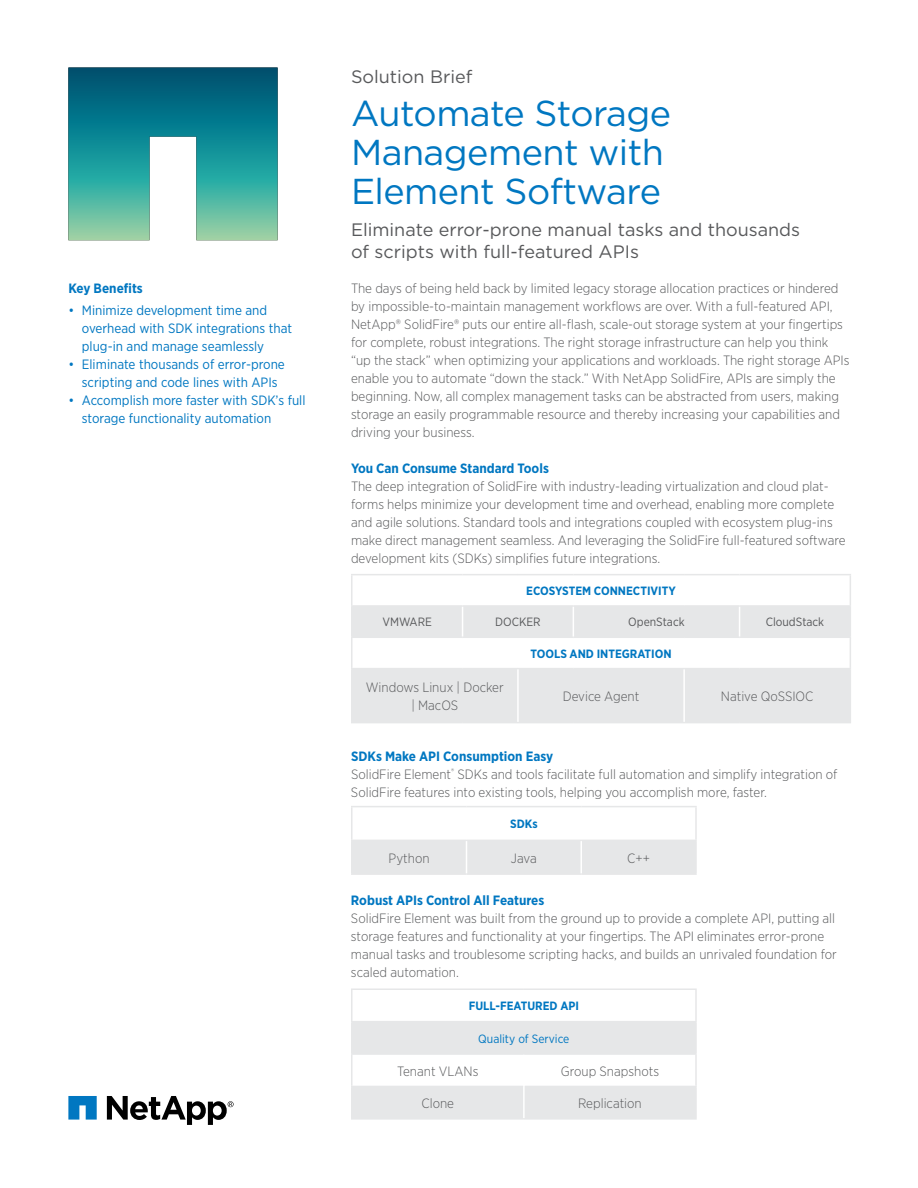
<style>
.page{position:relative;width:918px;height:1188px;background:#fff}
.page>*{position:absolute;margin:0;border:0;box-sizing:border-box;transform-origin:0 0}
.t1{font:36px/39px "Gotham";letter-spacing:-.015em;color:#0077c1}
.t2{font:18px/22.5px "Gotham";color:#58595b}
.t3{font:300 13.5px/18px "Gotham Narrow";color:#58595b}
.t4{font:13.5px/18px "Gotham Narrow";color:#0077c1}
.t5{font:700 13.5px "Gotham Narrow";color:#0077c1}
.t6{font:700 12px "Gotham Narrow";color:#0077c1}
.t7{font:12px "Gotham Narrow";color:#58595b}
.t8{font:12px "Gotham Narrow";color:#0077c1}
.s1{font-weight:700;color:#0077c1}
</style>
<div class="page">
<svg style="left:68px;top:1096px;width:29px;height:24px"></svg>
<svg style="left:107px;top:1096px;width:127px;height:29px"></svg>
<svg style="left:68px;top:68px;width:210px;height:172px;background:#419c9f"></svg>
<svg style="left:352px;top:607px;width:498px;height:115px;fill:#e6e7e8"></svg>
<hr style="left:351px;top:574px;width:112px;height:1px;background:#e6e7e8">
<hr style="left:351px;top:575px;width:1px;height:30px;background:#e6e7e8">
<hr style="left:463px;top:574px;width:55px;height:1px;background:#e6e7e8">
<hr style="left:518px;top:574px;width:55px;height:1px;background:#e6e7e8">
<hr style="left:573px;top:574px;width:111px;height:1px;background:#e6e7e8">
<hr style="left:684px;top:574px;width:56px;height:1px;background:#e6e7e8">
<hr style="left:740px;top:574px;width:111px;height:1px;background:#e6e7e8">
<hr style="left:850px;top:575px;width:1px;height:30px;background:#e6e7e8">
<hr style="left:351px;top:605px;width:112px;height:2px;background:#e6e7e8">
<hr style="left:351px;top:607px;width:1px;height:30px;background:#e6e7e8">
<hr style="left:463px;top:605px;width:55px;height:2px;background:#e6e7e8">
<hr style="left:518px;top:605px;width:55px;height:2px;background:#e6e7e8">
<hr style="left:573px;top:605px;width:111px;height:2px;background:#e6e7e8">
<hr style="left:684px;top:605px;width:56px;height:2px;background:#e6e7e8">
<hr style="left:740px;top:605px;width:111px;height:2px;background:#e6e7e8">
<hr style="left:850px;top:607px;width:1px;height:30px;background:#e6e7e8">
<hr style="left:351px;top:637px;width:112px;height:1px;background:#e6e7e8">
<hr style="left:351px;top:638px;width:1px;height:30px;background:#e6e7e8">
<hr style="left:463px;top:637px;width:55px;height:1px;background:#e6e7e8">
<hr style="left:518px;top:637px;width:55px;height:1px;background:#e6e7e8">
<hr style="left:573px;top:637px;width:111px;height:1px;background:#e6e7e8">
<hr style="left:684px;top:637px;width:56px;height:1px;background:#e6e7e8">
<hr style="left:740px;top:637px;width:111px;height:1px;background:#e6e7e8">
<hr style="left:850px;top:638px;width:1px;height:30px;background:#e6e7e8">
<hr style="left:351px;top:668px;width:112px;height:1px;background:#e6e7e8">
<hr style="left:351px;top:669px;width:1px;height:53px;background:#e6e7e8">
<hr style="left:463px;top:668px;width:55px;height:1px;background:#e6e7e8">
<hr style="left:518px;top:668px;width:55px;height:1px;background:#e6e7e8">
<hr style="left:573px;top:668px;width:111px;height:1px;background:#e6e7e8">
<hr style="left:684px;top:668px;width:56px;height:1px;background:#e6e7e8">
<hr style="left:740px;top:668px;width:111px;height:1px;background:#e6e7e8">
<hr style="left:850px;top:669px;width:1px;height:53px;background:#e6e7e8">
<hr style="left:351px;top:722px;width:112px;height:1px;background:#e6e7e8">
<hr style="left:463px;top:722px;width:55px;height:1px;background:#e6e7e8">
<hr style="left:518px;top:722px;width:55px;height:1px;background:#e6e7e8">
<hr style="left:573px;top:722px;width:111px;height:1px;background:#e6e7e8">
<hr style="left:684px;top:722px;width:56px;height:1px;background:#e6e7e8">
<hr style="left:740px;top:722px;width:111px;height:1px;background:#e6e7e8">
<hr style="left:462px;top:607px;width:1px;height:30px;background:#fff">
<hr style="left:573px;top:607px;width:1px;height:30px;background:#fff">
<hr style="left:739px;top:607px;width:1px;height:30px;background:#fff">
<hr style="left:517px;top:669px;width:2px;height:53px;background:#fff">
<hr style="left:683px;top:669px;width:2px;height:53px;background:#fff">
<div style="left:352px;top:841px;width:343px;height:32px;background:#e6e7e8"></div>
<hr style="left:351px;top:806px;width:115px;height:1px;background:#e6e7e8">
<hr style="left:351px;top:807px;width:1px;height:33px;background:#e6e7e8">
<hr style="left:466px;top:806px;width:115px;height:1px;background:#e6e7e8">
<hr style="left:581px;top:806px;width:116px;height:1px;background:#e6e7e8">
<hr style="left:695px;top:807px;width:2px;height:33px;background:#e6e7e8">
<hr style="left:351px;top:840px;width:115px;height:1px;background:#e6e7e8">
<hr style="left:351px;top:841px;width:1px;height:32px;background:#e6e7e8">
<hr style="left:466px;top:840px;width:115px;height:1px;background:#e6e7e8">
<hr style="left:581px;top:840px;width:116px;height:1px;background:#e6e7e8">
<hr style="left:351px;top:873px;width:115px;height:2px;background:#e6e7e8">
<hr style="left:466px;top:873px;width:115px;height:2px;background:#e6e7e8">
<hr style="left:581px;top:873px;width:116px;height:2px;background:#e6e7e8">
<hr style="left:466px;top:841px;width:1px;height:32px;background:#fff">
<hr style="left:580px;top:841px;width:2px;height:32px;background:#fff">
<hr style="left:695px;top:841px;width:2px;height:32px;background:#e6e7e8">
<svg style="left:352px;top:1022px;width:343px;height:96px"></svg>
<hr style="left:351px;top:989px;width:173px;height:1px;background:#e6e7e8">
<hr style="left:351px;top:990px;width:1px;height:31px;background:#e6e7e8">
<hr style="left:524px;top:989px;width:173px;height:1px;background:#e6e7e8">
<hr style="left:695px;top:990px;width:2px;height:31px;background:#e6e7e8">
<hr style="left:351px;top:1021px;width:173px;height:1px;background:#e6e7e8">
<hr style="left:351px;top:1022px;width:1px;height:31px;background:#e6e7e8">
<hr style="left:524px;top:1021px;width:173px;height:1px;background:#e6e7e8">
<hr style="left:695px;top:1022px;width:2px;height:31px;background:#e6e7e8">
<hr style="left:351px;top:1053px;width:173px;height:2px;background:#e6e7e8">
<hr style="left:351px;top:1055px;width:1px;height:31px;background:#e6e7e8">
<hr style="left:524px;top:1053px;width:173px;height:2px;background:#e6e7e8">
<hr style="left:351px;top:1086px;width:172px;height:1px;background:#e6e7e8">
<hr style="left:351px;top:1087px;width:1px;height:31px;background:#e6e7e8">
<hr style="left:525px;top:1086px;width:172px;height:1px;background:#e6e7e8">
<hr style="left:351px;top:1118px;width:173px;height:2px;background:#e6e7e8">
<hr style="left:524px;top:1118px;width:173px;height:2px;background:#e6e7e8">
<hr style="left:523px;top:1055px;width:2px;height:31px;background:#fff">
<hr style="left:523px;top:1086px;width:2px;height:32px;background:#fff">
<hr style="left:695px;top:1055px;width:2px;height:31px;background:#e6e7e8">
<hr style="left:695px;top:1087px;width:2px;height:31px;background:#e6e7e8">
<p class="t5" style="left:68px;top:279px;width:76px">Key Benefits</p>
<p class="t4" style="left:82px;top:301px;width:212px;text-indent:-13px">• Minimize development time and overhead with SDK integrations that plug-in and manage seamlessly</p>
<p class="t4" style="left:68px;top:355px;width:218px;text-align:center">• Eliminate thousands of error-prone scripting and code lines with APIs</p>
<p class="t4" style="left:82px;top:391px;width:225px;text-indent:-13px">• Accomplish more faster with SDK’s full storage functionality automation</p>
<h2 class="t2" style="left:351px;top:65px;width:123px">Solution Brief</h2>
<h1 class="t1" style="left:351px;top:93px;width:322px">Automate Storage<br>Management with<br>Element Software</h1>
<h2 class="t2" style="left:351px;top:218px;width:451px">Eliminate error-prone manual tasks and thousands of scripts with full-featured APIs</h2>
<p class="t3" style="left:351px;top:279px;width:500px">The days of being held back by limited legacy storage allocation practices or hindered by impossible-to-maintain management workflows are over. With a full-featured API, NetApp® SolidFire® puts our entire all-flash, scale-out storage system at your fingertips for complete, robust integrations. The right storage infrastructure can help you think “up the stack” when optimizing your applications and workloads. The right storage APIs enable you to automate “down the stack.” With NetApp SolidFire, APIs are simply the beginning. Now, all complex management tasks can be abstracted from users, making storage an easily programmable resource and thereby increasing your capabilities and driving your business.</p>
<p class="t5" style="left:351px;top:459px;width:199px">You Can Consume Standard Tools</p>
<p class="t3" style="left:351px;top:477px;width:496px">The deep integration of SolidFire with industry-leading virtualization and cloud plat&shy;forms helps minimize your development time and overhead, enabling more complete and agile solutions. Standard tools and integrations coupled with ecosystem plug-ins make direct management seamless. And leveraging the SolidFire full-featured software development kits (SDKs) simplifies future integrations.</p>
<p class="t6" style="left:526px;top:583px;width:151px">ECOSYSTEM CONNECTIVITY</p>
<p class="t7" style="left:382px;top:615px;width:51px">VMWARE</p>
<p class="t7" style="left:495px;top:615px;width:47px">DOCKER</p>
<p class="t7" style="left:628px;top:615px;width:58px">OpenStack</p>
<p class="t7" style="left:766px;top:615px;width:60px">CloudStack</p>
<p class="t6" style="left:530px;top:646px;width:143px">TOOLS AND INTEGRATION</p>
<p class="t3" style="left:366px;top:678px;width:139px;text-align:center">Windows Linux | Docker | MacOS</p>
<p class="t3" style="left:563px;top:687px;width:78px">Device Agent</p>
<p class="t3" style="left:721px;top:687px;width:94px">Native QoSSIOC</p>
<p class="t3" style="left:351px;top:747px;width:488px"><span class="s1">SDKs Make API Consumption Easy<br></span>SolidFire Element<sup>®</sup> SDKs and tools facilitate full automation and simplify integration of<br>SolidFire features into existing tools, helping you accomplish more, faster.</p>
<p class="t6" style="left:510px;top:816px;width:29px">SDKs</p>
<p class="t3" style="left:389px;top:849px;width:43px">Python</p>
<p class="t3" style="left:511px;top:849px;width:27px">Java</p>
<p class="t3" style="left:627px;top:849px;width:24px">C++</p>
<p class="t5" style="left:351px;top:891px;width:195px">Robust APIs Control All Features</p>
<p class="t3" style="left:351px;top:909px;width:487px">SolidFire Element was built from the ground up to provide a complete API, putting all storage features and functionality at your fingertips. The API eliminates error-prone manual tasks and troublesome scripting hacks, and builds an unrivaled foundation for scaled automation.</p>
<p class="t6" style="left:469px;top:998px;width:112px">FULL-FEATURED API</p>
<p class="t8" style="left:478px;top:1031px;width:93px">Quality of Service</p>
<p class="t3" style="left:397px;top:1062px;width:83px">Tenant VLANs</p>
<p class="t3" style="left:561px;top:1062px;width:100px">Group Snapshots</p>
<p class="t3" style="left:421px;top:1094px;width:34px">Clone</p>
<p class="t3" style="left:578px;top:1094px;width:65px">Replication</p>
</div>
